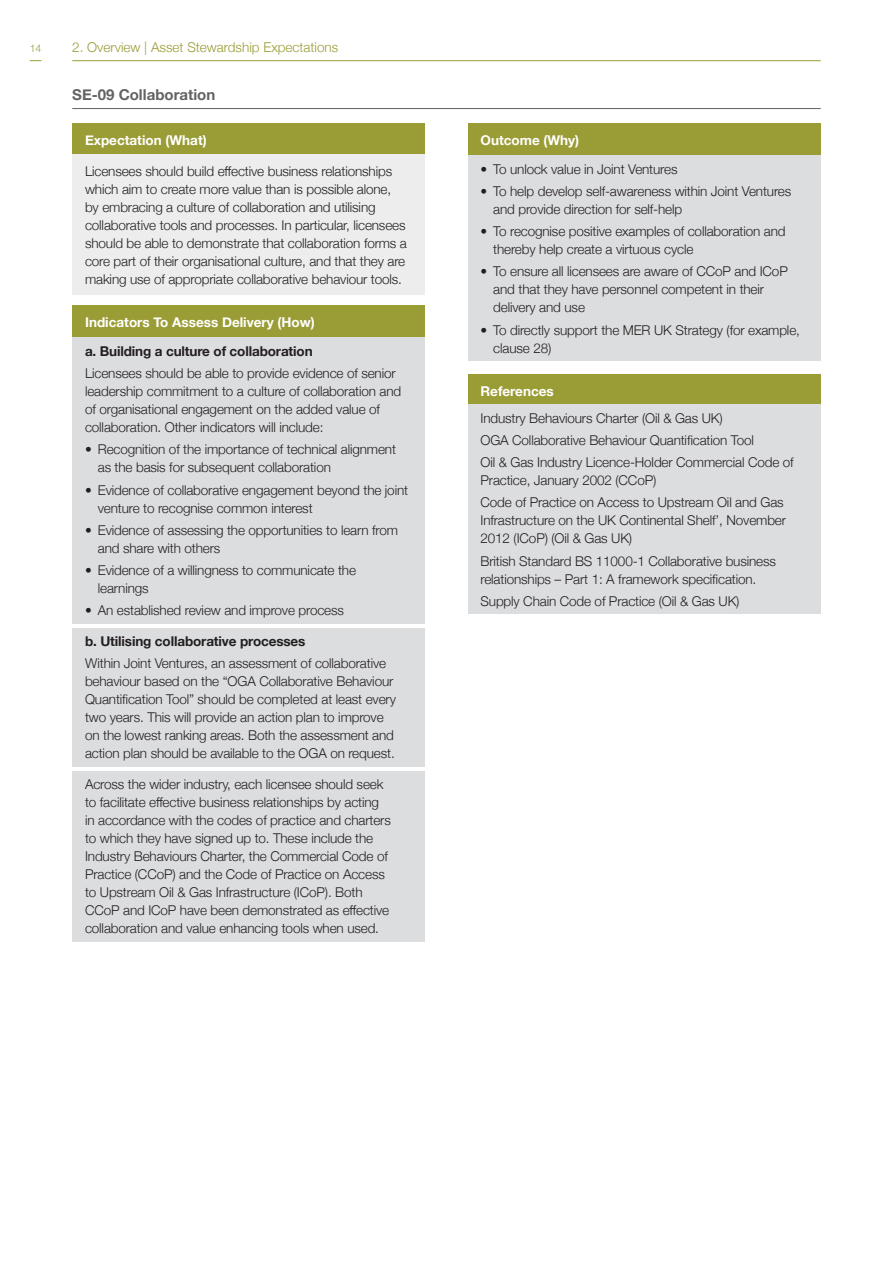
<style>
.page{position:relative;width:893px;height:1263px;background:#fff}
.page>*{position:absolute;margin:0;border:0;box-sizing:border-box;transform-origin:0 0}
.Sub_title_3{font:700 15px "Helvetica Neue";color:#616365}
.Light_Green_grey{font:300 13.5px/18px "Helvetica Neue";letter-spacing:-.01em;color:#231f20}
.OBJECTIVE_BOX_LIGHT{font:300 13.5px/18px "Helvetica Neue";letter-spacing:-.01em;color:#231f20}
.bullet_boxes_2016{font:700 13.5px "Helvetica Neue";color:#fff}
.Light_Green_grey-2{font:700 13.5px "Helvetica Neue";letter-spacing:-.01em;color:#231f20}
.page_header{font:300 13.5px "Helvetica Neue";color:#9a9c36}
.page_numbers{font:300 10.5px "Helvetica Neue";color:#9a9c36}
</style>
<div class="page">
<hr style="left:72px;top:108px;width:749px;height:1px;background:#616365">
<div style="left:72px;top:123px;width:353px;height:33px;background:#9a9c36"></div>
<div style="left:72px;top:154px;width:353px;height:141px;background:#ededee"></div>
<div style="left:72px;top:306px;width:353px;height:33px;background:#9a9c36"></div>
<div style="left:72px;top:338px;width:353px;height:26px;background:#dcdddf"></div>
<div style="left:72px;top:360px;width:353px;height:80px;background:#dcdddf"></div>
<div style="left:72px;top:436px;width:353px;height:44px;background:#dcdddf"></div>
<div style="left:72px;top:476px;width:353px;height:45px;background:#dcdddf"></div>
<div style="left:72px;top:517px;width:353px;height:44px;background:#dcdddf"></div>
<div style="left:72px;top:557px;width:353px;height:44px;background:#dcdddf"></div>
<div style="left:72px;top:597px;width:353px;height:26px;background:#dcdddf"></div>
<div style="left:72px;top:628px;width:353px;height:26px;background:#dcdddf"></div>
<div style="left:72px;top:650px;width:353px;height:116px;background:#dcdddf"></div>
<div style="left:72px;top:771px;width:353px;height:170px;background:#dcdddf"></div>
<div style="left:468px;top:123px;width:353px;height:33px;background:#9a9c36"></div>
<div style="left:468px;top:155px;width:353px;height:27px;background:#dcdddf"></div>
<div style="left:468px;top:178px;width:353px;height:44px;background:#dcdddf"></div>
<div style="left:468px;top:218px;width:353px;height:44px;background:#dcdddf"></div>
<div style="left:468px;top:258px;width:353px;height:62px;background:#dcdddf"></div>
<div style="left:468px;top:316px;width:353px;height:45px;background:#dcdddf"></div>
<div style="left:468px;top:374px;width:353px;height:34px;background:#9a9c36"></div>
<div style="left:468px;top:404px;width:353px;height:27px;background:#dcdddf"></div>
<div style="left:468px;top:427px;width:353px;height:26px;background:#dcdddf"></div>
<div style="left:468px;top:449px;width:353px;height:44px;background:#dcdddf"></div>
<div style="left:468px;top:489px;width:353px;height:62px;background:#dcdddf"></div>
<div style="left:468px;top:547px;width:353px;height:45px;background:#dcdddf"></div>
<div style="left:468px;top:588px;width:353px;height:26px;background:#dcdddf"></div>
<hr style="left:72px;top:60px;width:749px;height:1px;background:#9a9c36">
<p class="page_numbers" style="left:30px;top:40px;width:13px">14</p>
<p class="page_header" style="left:72px;top:36px;width:268px">2. Overview | Asset Stewardship Expectations</p>
<p class="Sub_title_3" style="left:72px;top:83px;width:145px">SE-09 Collaboration</p>
<p class="bullet_boxes_2016" style="left:85px;top:130px;width:123px">Expectation (What)</p>
<p class="OBJECTIVE_BOX_LIGHT" style="left:85px;top:161px;width:323px">Licensees should build effective business relationships which aim to create more value than is possible alone, by embracing a culture of collaboration and utilising collaborative tools and processes. In particular, licensees should be able to demonstrate that collaboration forms a core part of their organisational culture, and that they are making use of appropriate collaborative behaviour tools.</p>
<p class="bullet_boxes_2016" style="left:85px;top:312px;width:231px">Indicators To Assess Delivery (How)</p>
<p class="Light_Green_grey-2" style="left:85px;top:340px;width:229px">a. Building a culture of collaboration</p>
<p class="Light_Green_grey" style="left:85px;top:363px;width:318px">Licensees should be able to provide evidence of senior leadership commitment to a culture of collaboration and of organisational engagement on the added value of collaboration. Other indicators will include:</p>
<p class="Light_Green_grey" style="left:98px;top:440px;width:300px;text-indent:-13px">• Recognition of the importance of technical alignment as the basis for subsequent collaboration</p>
<p class="Light_Green_grey" style="left:98px;top:480px;width:312px;text-indent:-13px">• Evidence of collaborative engagement beyond the joint venture to recognise common interest</p>
<p class="Light_Green_grey" style="left:98px;top:520px;width:302px;text-indent:-13px">• Evidence of assessing the opportunities to learn from and share with others</p>
<p class="Light_Green_grey" style="left:98px;top:560px;width:260px;text-indent:-13px">• Evidence of a willingness to communicate the learnings</p>
<p class="Light_Green_grey" style="left:85px;top:601px;width:260px">• An established review and improve process</p>
<p class="Light_Green_grey-2" style="left:85px;top:631px;width:222px">b. Utilising collaborative processes</p>
<p class="Light_Green_grey" style="left:85px;top:654px;width:312px">Within Joint Ventures, an assessment of collaborative behaviour based on the “OGA Collaborative Behaviour Quantification Tool” should be completed at least every two years. This will provide an action plan to improve on the lowest ranking areas. Both the assessment and action plan should be available to the OGA on request.</p>
<p class="Light_Green_grey" style="left:85px;top:774px;width:307px">Across the wider industry, each licensee should seek to facilitate effective business relationships by acting in accordance with the codes of practice and charters to which they have signed up to. These include the Industry Behaviours Charter, the Commercial Code of Practice (CCoP) and the Code of Practice on Access to Upstream Oil &amp; Gas Infrastructure (ICoP). Both CCoP and ICoP have been demonstrated as effective collaboration and value enhancing tools when used.</p>
<p class="bullet_boxes_2016" style="left:480px;top:130px;width:100px">Outcome (Why)</p>
<p class="Light_Green_grey" style="left:480px;top:159px;width:199px">• To unlock value in Joint Ventures</p>
<p class="Light_Green_grey" style="left:493px;top:181px;width:299px;text-indent:-13px">• To help develop self-awareness within Joint Ventures and provide direction for self-help</p>
<p class="Light_Green_grey" style="left:493px;top:221px;width:294px;text-indent:-13px">• To recognise positive examples of collaboration and thereby help create a virtuous cycle</p>
<p class="Light_Green_grey" style="left:493px;top:262px;width:296px;text-indent:-13px">• To ensure all licensees are aware of CCoP and ICoP and that they have personnel competent in their delivery and use</p>
<p class="Light_Green_grey" style="left:493px;top:320px;width:308px;text-indent:-13px">• To directly support the MER UK Strategy (for example, clause 28)</p>
<p class="bullet_boxes_2016" style="left:480px;top:381px;width:75px">References</p>
<p class="Light_Green_grey" style="left:480px;top:408px;width:244px">Industry Behaviours Charter (Oil &amp; Gas UK)</p>
<p class="Light_Green_grey" style="left:480px;top:430px;width:275px">OGA Collaborative Behaviour Quantification Tool</p>
<p class="Light_Green_grey" style="left:480px;top:452px;width:315px">Oil &amp; Gas Industry Licence-Holder Commercial Code of<br>Practice, January 2002 (CCoP)</p>
<p class="Light_Green_grey" style="left:480px;top:493px;width:307px">Code of Practice on Access to Upstream Oil and Gas<br>Infrastructure on the UK Continental Shelf’, November<br>2012 (ICoP) (Oil &amp; Gas UK)</p>
<p class="Light_Green_grey" style="left:480px;top:551px;width:297px">British Standard BS 11000-1 Collaborative business relationships – Part 1: A framework specification.</p>
<p class="Light_Green_grey" style="left:480px;top:591px;width:261px">Supply Chain Code of Practice (Oil &amp; Gas UK)</p>
</div>
